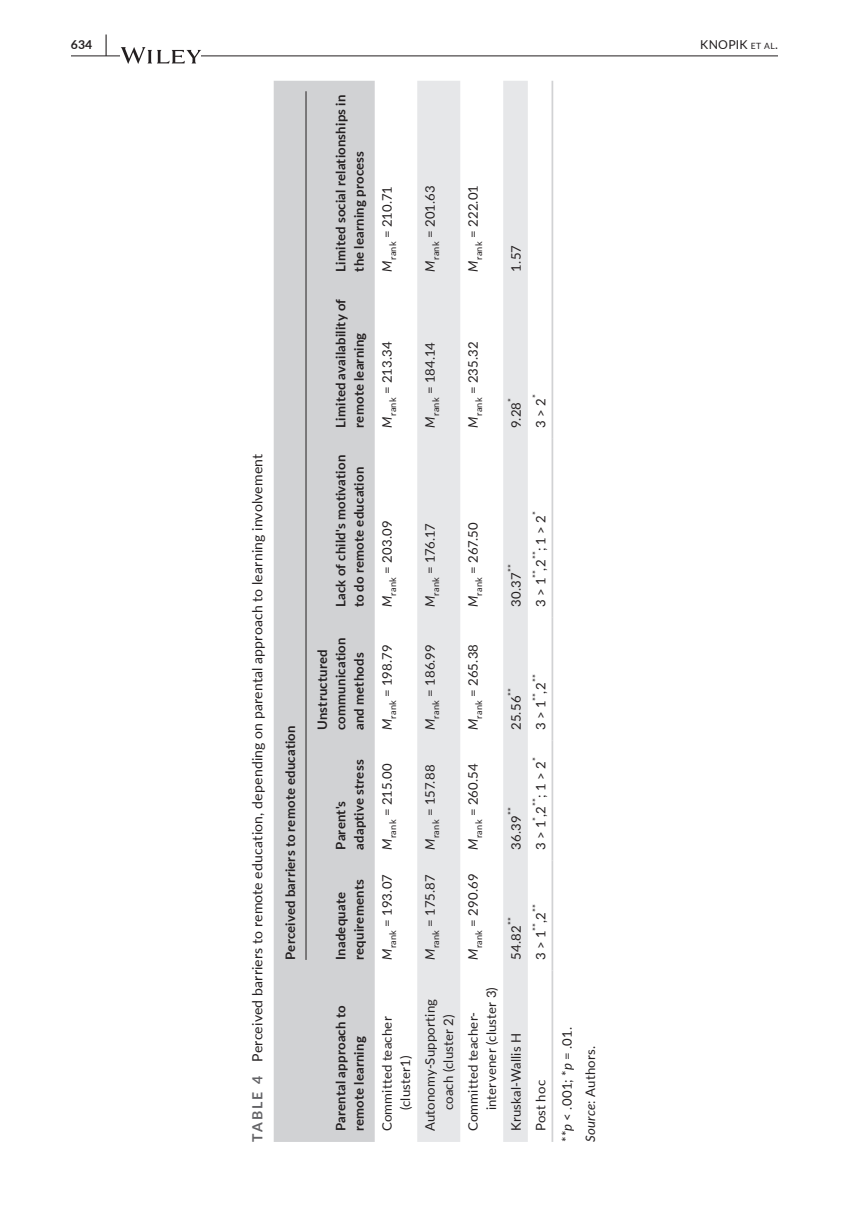
<style>
.page{position:relative;width:849px;height:1221px;background:#fff}
.page>*{position:absolute;margin:0;border:0;box-sizing:border-box;transform-origin:0 0}
.t1{font:14px "Lato";letter-spacing:.015em;color:#231f20}
.t2{font:13.12px/18.4px "Lato";letter-spacing:.015em;color:#231f20}
.t3{font:700 13.12px/18.4px "Lato";letter-spacing:.02em;color:#231f20}
.t4{font:12.25px "Lato";letter-spacing:.02em;color:#231f20}
.t5{font:700 12.25px "Lato";color:#231f20}
.t6{font:9.1px "Lato";color:#231f20}
.s1{font-size:22.75px}
.s2{font-size:8.58px}
.s3{font-weight:700;color:#636366}
.s4{font-style:italic}
</style>
<div class="page">
<hr style="left:71px;top:55px;width:706px;height:1px;background:#231f20">
<svg style="left:121px;top:47px;width:80px;height:17px"></svg>
<div style="left:273px;top:81px;width:101px;height:1060px;background:#d1d2d4"></div>
<svg style="left:417px;top:81px;width:110px;height:1060px;fill:#e6e7e9"></svg>
<hr style="left:551px;top:970px;width:2px;height:171px;background:#d1d2d4">
<hr style="left:551px;top:860px;width:2px;height:110px;background:#d1d2d4">
<hr style="left:551px;top:740px;width:2px;height:120px;background:#d1d2d4">
<hr style="left:551px;top:617px;width:2px;height:123px;background:#d1d2d4">
<hr style="left:551px;top:438px;width:2px;height:179px;background:#d1d2d4">
<hr style="left:551px;top:282px;width:2px;height:156px;background:#d1d2d4">
<hr style="left:551px;top:81px;width:2px;height:201px;background:#d1d2d4">
<hr style="left:305px;top:91px;width:1px;height:868px;background:#231f20">
<p class="t5" style="left:71px;top:35px;width:38px">634 <span class="s1">|</span></p>
<p class="t4" style="left:700px;top:35px;width:79px">KNOPIK <span class="s2">et al</span>.</p>
<p class="t1" style="left:247px;top:1141px;width:689px;rotate:-90deg"><span class="s3">TABLE 4</span> Perceived barriers to remote education, depending on parental approach to learning involvement</p>
<p class="t3" style="left:280px;top:959px;width:236px;rotate:-90deg">Perceived barriers to remote education</p>
<p class="t3" style="left:331px;top:271px;width:178px;rotate:-90deg">Limited social relationships in the learning process</p>
<p class="t3" style="left:331px;top:427px;width:130px;rotate:-90deg">Limited availability of remote learning</p>
<p class="t3" style="left:331px;top:607px;width:154px;rotate:-90deg">Lack of child's motivation to do remote education</p>
<p class="t3" style="left:312px;top:730px;width:94px;rotate:-90deg">Unstructured communication and methods</p>
<p class="t3" style="left:331px;top:849px;width:92px;rotate:-90deg">Parent's adaptive stress</p>
<p class="t3" style="left:331px;top:959px;width:82px;rotate:-90deg">Inadequate requirements</p>
<p class="t3" style="left:331px;top:1131px;width:127px;rotate:-90deg">Parental approach to remote learning</p>
<p class="t2" style="left:377px;top:271px;width:87px;rotate:-90deg"><span class="s4">M</span><sub>rank</sub> = 210.71</p>
<p class="t2" style="left:377px;top:427px;width:88px;rotate:-90deg"><span class="s4">M</span><sub>rank</sub> = 213.34</p>
<p class="t2" style="left:420px;top:271px;width:88px;rotate:-90deg"><span class="s4">M</span><sub>rank</sub> = 201.63</p>
<p class="t2" style="left:420px;top:427px;width:87px;rotate:-90deg"><span class="s4">M</span><sub>rank</sub> = 184.14</p>
<p class="t2" style="left:463px;top:271px;width:88px;rotate:-90deg"><span class="s4">M</span><sub>rank</sub> = 222.01</p>
<p class="t2" style="left:506px;top:271px;width:28px;rotate:-90deg">1.57</p>
<p class="t2" style="left:463px;top:427px;width:88px;rotate:-90deg"><span class="s4">M</span><sub>rank</sub> = 235.32</p>
<p class="t6" style="left:505px;top:402px;width:5px;rotate:-90deg">*</p>
<p class="t2" style="left:506px;top:427px;width:27px;rotate:-90deg">9.28</p>
<p class="t6" style="left:529px;top:398px;width:5px;rotate:-90deg">*</p>
<p class="t2" style="left:530px;top:427px;width:31px;rotate:-90deg">3&gt;2</p>
<p class="t2" style="left:377px;top:607px;width:88px;rotate:-90deg"><span class="s4">M</span><sub>rank</sub> = 203.09</p>
<p class="t2" style="left:420px;top:607px;width:86px;rotate:-90deg"><span class="s4">M</span><sub>rank</sub> = 176.17</p>
<p class="t2" style="left:463px;top:607px;width:86px;rotate:-90deg"><span class="s4">M</span><sub>rank</sub> = 267.50</p>
<p class="t6" style="left:505px;top:572px;width:9px;rotate:-90deg">**</p>
<p class="t2" style="left:506px;top:607px;width:36px;rotate:-90deg">30.37</p>
<p class="t6" style="left:529px;top:515px;width:5px;rotate:-90deg">*</p>
<p class="t2" style="left:530px;top:551px;width:38px;rotate:-90deg">; 1&gt;2</p>
<p class="t6" style="left:529px;top:559px;width:9px;rotate:-90deg">**</p>
<p class="t2" style="left:530px;top:570px;width:13px;rotate:-90deg">,2</p>
<p class="t6" style="left:529px;top:578px;width:9px;rotate:-90deg">**</p>
<p class="t2" style="left:530px;top:607px;width:31px;rotate:-90deg">3&gt;1</p>
<p class="t2" style="left:377px;top:730px;width:87px;rotate:-90deg"><span class="s4">M</span><sub>rank</sub> = 198.79</p>
<p class="t2" style="left:377px;top:849px;width:88px;rotate:-90deg"><span class="s4">M</span><sub>rank</sub> = 215.00</p>
<p class="t2" style="left:377px;top:959px;width:87px;rotate:-90deg"><span class="s4">M</span><sub>rank</sub> = 193.07</p>
<p class="t2" style="left:420px;top:730px;width:87px;rotate:-90deg"><span class="s4">M</span><sub>rank</sub> = 186.99</p>
<p class="t2" style="left:420px;top:849px;width:87px;rotate:-90deg"><span class="s4">M</span><sub>rank</sub> = 157.88</p>
<p class="t2" style="left:420px;top:959px;width:87px;rotate:-90deg"><span class="s4">M</span><sub>rank</sub> = 175.87</p>
<p class="t2" style="left:377px;top:1110px;width:95px;text-indent:-21px;rotate:-90deg">Committed teacher (cluster1)</p>
<p class="t2" style="left:420px;top:1131px;width:134px;text-align:center;rotate:-90deg">Autonomy-Supporting coach (cluster 2)</p>
<p class="t2" style="left:463px;top:730px;width:88px;rotate:-90deg"><span class="s4">M</span><sub>rank</sub> = 265.38</p>
<p class="t6" style="left:505px;top:696px;width:9px;rotate:-90deg">**</p>
<p class="t2" style="left:506px;top:730px;width:36px;rotate:-90deg">25.56</p>
<p class="t2" style="left:463px;top:849px;width:88px;rotate:-90deg"><span class="s4">M</span><sub>rank</sub> = 260.54</p>
<p class="t2" style="left:463px;top:959px;width:88px;rotate:-90deg"><span class="s4">M</span><sub>rank</sub> = 290.69</p>
<p class="t6" style="left:505px;top:815px;width:9px;rotate:-90deg">**</p>
<p class="t2" style="left:506px;top:849px;width:36px;rotate:-90deg">36.39</p>
<p class="t6" style="left:505px;top:925px;width:9px;rotate:-90deg">**</p>
<p class="t2" style="left:506px;top:959px;width:36px;rotate:-90deg">54.82</p>
<p class="t2" style="left:463px;top:1110px;width:125px;text-indent:-21px;rotate:-90deg">Committed teacher&shy;intervener (cluster 3)</p>
<p class="t2" style="left:506px;top:1131px;width:100px;rotate:-90deg">Kruskal-Wallis H</p>
<p class="t6" style="left:529px;top:682px;width:9px;rotate:-90deg">**</p>
<p class="t2" style="left:530px;top:693px;width:13px;rotate:-90deg">,2</p>
<p class="t6" style="left:529px;top:701px;width:9px;rotate:-90deg">**</p>
<p class="t2" style="left:530px;top:730px;width:31px;rotate:-90deg">3&gt;1</p>
<p class="t6" style="left:529px;top:761px;width:5px;rotate:-90deg">*</p>
<p class="t2" style="left:530px;top:798px;width:38px;rotate:-90deg">; 1&gt;2</p>
<p class="t6" style="left:529px;top:805px;width:9px;rotate:-90deg">**</p>
<p class="t2" style="left:530px;top:849px;width:45px;rotate:-90deg">3&gt;1,2</p>
<p class="t6" style="left:529px;top:820px;width:5px;rotate:-90deg">*</p>
<p class="t6" style="left:529px;top:911px;width:9px;rotate:-90deg">**</p>
<p class="t2" style="left:530px;top:923px;width:13px;rotate:-90deg">,2</p>
<p class="t6" style="left:529px;top:930px;width:9px;rotate:-90deg">**</p>
<p class="t2" style="left:530px;top:959px;width:31px;rotate:-90deg">3&gt;1</p>
<p class="t2" style="left:530px;top:1131px;width:53px;rotate:-90deg">Post hoc</p>
<p class="t2" style="left:554px;top:1141px;width:116px;line-height:23.6px;rotate:-90deg">**<span class="s4">p</span> &lt; .001; *<span class="s4">p</span> = .01.<br><span class="s4">Source</span>: Authors.</p>
</div>
